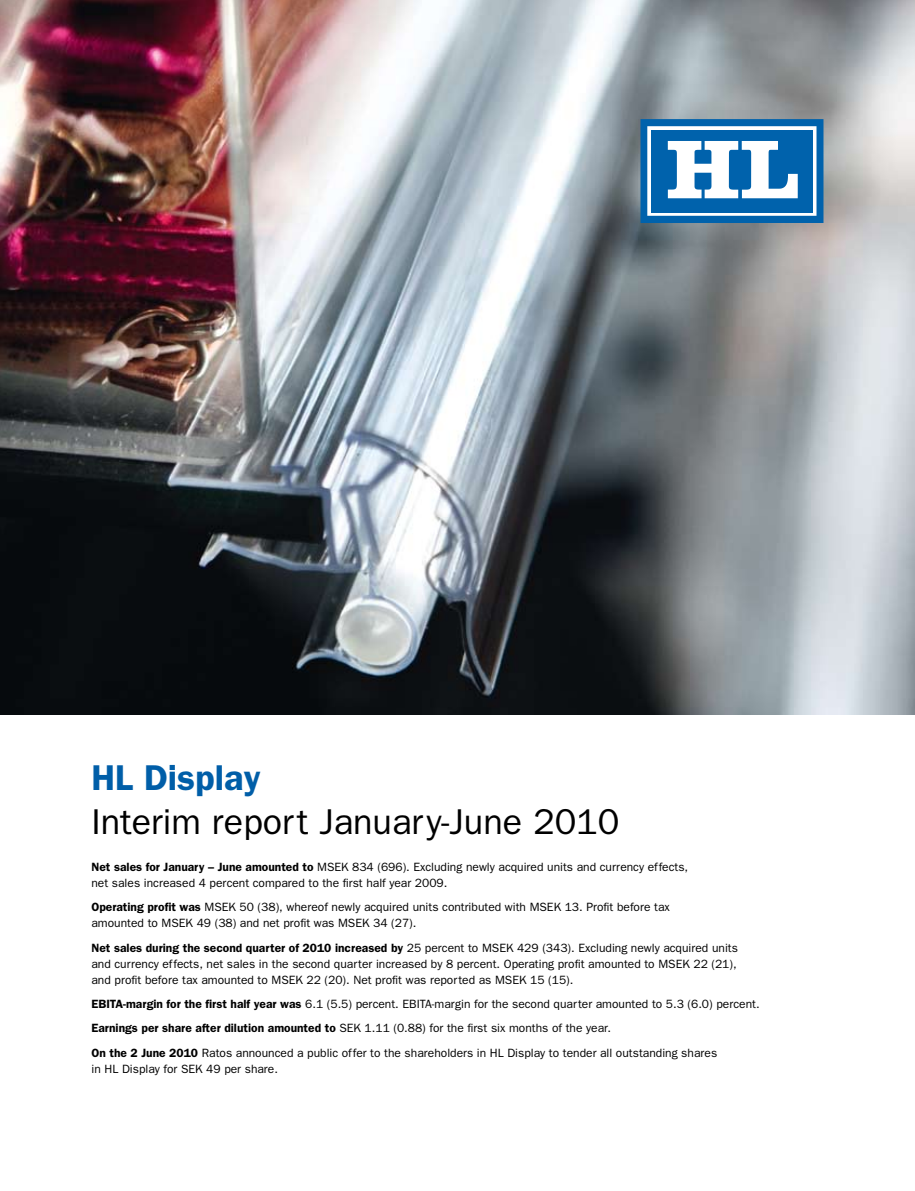
<style>
.page{position:relative;width:915px;height:1191px;background:#fff}
.page>*{position:absolute;margin:0;border:0;box-sizing:border-box;transform-origin:0 0}
.t1{font:36px "Franklin Gothic";color:#000}
.t2{font:600 36px "Franklin Gothic";color:#005ea8}
.t3{font:12px/15.9px "Franklin Gothic";color:#000}
.s1{font-weight:600}
</style>
<div class="page">
<img style="left:0;top:0;width:914px;height:714px">
<svg style="left:640px;top:119px;width:183px;height:104px"></svg>
<h1 class="t2" style="left:91px;top:757px;width:171px">HL Display</h1>
<h1 class="t1" style="left:91px;top:800px;width:529px">I nterim report January-June 2010</h1>
<p class="t3" style="left:91px;top:859px;width:598px"><span class="s1">Net sales for January – June amounted to</span> MSE K 834 (696). Excluding newly acquired units and currency effects, net sales increased 4 percent compared to the first half year 2009.</p>
<p class="t3" style="left:91px;top:899px;width:579px"><span class="s1">Operating profit was</span> MSE K 50 (38), whereof newly acquired units contributed with MSE K 13. Profit before tax amounted to MSEK 49 (38) and net profit was MSEK 34 (27).</p>
<p class="t3" style="left:91px;top:939px;width:647px;text-align:justify"><span class="s1">Net sales during the second quarter of 2010 increased by</span> 25 percent to MSE K 429 (343). Excluding newly acquired units and currency effects, net sales in the second quarter increased by 8 percent. Operating profit amounted to MSEK 22 (21), and profit before tax amounted to MSEK 22 (20). Net profit was reported as MSEK 15 (15).</p>
<p class="t3" style="left:91px;top:991px;width:669px;line-height:24.5px"><span class="s1">EBITA-margin for the first half year was</span> 6.1 (5.5) percent. EBITA-margin for the second quarter amounted to 5.3 (6.0) percent.<br><span class="s1">Earnings per share after dilution amounted to</span> SE K 1.11 (0.88) for the first six months of the year.<br><span class="s1">On the 2 June 2010</span> Ratos announced a public offer to the shareholders in HL Display to tender all outstanding shares</p>
<p class="t3" style="left:91px;top:1060px;width:188px">in HL Display for SEK 49 per share.</p>
</div>
